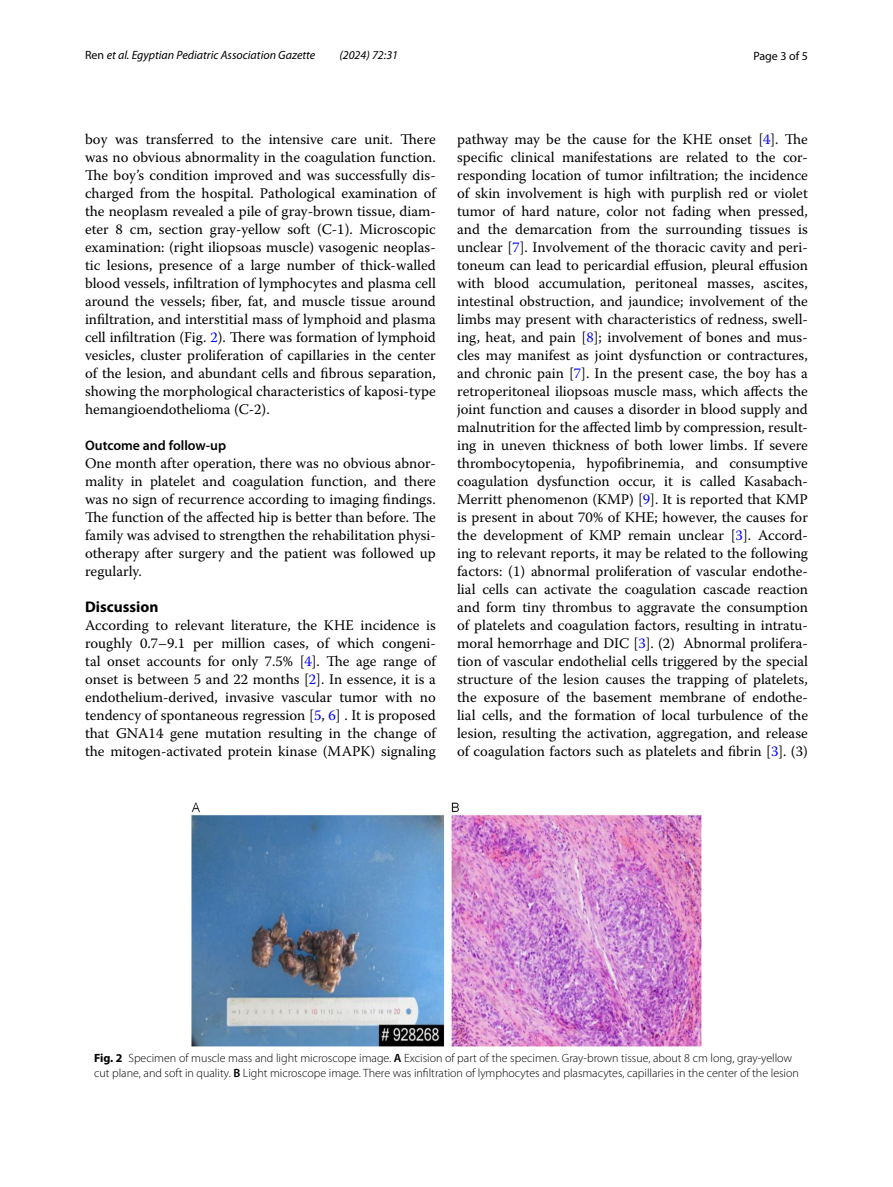
<style>
.page{position:relative;width:893px;height:1187px;background:#fff}
.page>*{position:absolute;margin:0;border:0;box-sizing:border-box;transform-origin:0 0}
.t1{font:700 15.45px "Myriad Pro";color:#000}
.t2{font:14.7px/18px "Warnock Pro";color:#000;text-align:justify}
.t3{font:600 13.8px "Myriad Pro";color:#000}
.t4{font:300 12px/15px "Myriad Pro";color:#000}
.t5{font:italic 12px "Myriad Pro";color:#000}
.t6{font:12px "Myriad Pro";color:#000}
.s1{font-style:normal}
.s2{color:#00f}
.s3{font-weight:700}
.s4{font-weight:600}
</style>
<div class="page">
<img style="left:191px;top:802px;width:511px;height:244px">
<p class="t5" style="left:85px;top:48px;width:232px"><span class="s1">Ren</span> et al. Egyptian Pediatric Association Gazette</p>
<p class="t5" style="left:339px;top:48px;width:60px">(2024) 72:31</p>
<p class="t6" style="left:753px;top:48px;width:56px">Page 3 of 5</p>
<p class="t2" style="left:85px;top:130px;width:352px">boy was transferred to the intensive care unit. There was no obvious abnormality in the coagulation function.<br>The boy’s condition improved and was successfully dis&shy;charged from the hospital. Pathological examination of the neoplasm revealed a pile of gray-brown tissue, diam&shy;eter 8 cm, section gray-yellow soft (C-1). Microscopic examination: (right iliopsoas muscle) vasogenic neoplas&shy;tic lesions, presence of a large number of thick-walled blood vessels, infiltration of lymphocytes and plasma cell around the vessels; fiber, fat, and muscle tissue around infiltration, and interstitial mass of lymphoid and plasma cell infiltration (Fig. <span class="s2">2</span>). There was formation of lymphoid vesicles, cluster proliferation of capillaries in the center of the lesion, and abundant cells and fibrous separation, showing the morphological characteristics of kaposi-type hemangioendothelioma (C-2).</p>
<p class="t3" style="left:85px;top:436px;width:143px">Outcome and follow‑up</p>
<p class="t2" style="left:85px;top:454px;width:352px">One month after operation, there was no obvious abnor&shy;mality in platelet and coagulation function, and there was no sign of recurrence according to imaging findings.<br>The function of the affected hip is better than before. The family was advised to strengthen the rehabilitation physi&shy;otherapy after surgery and the patient was followed up regularly.</p>
<p class="t1" style="left:85px;top:596px;width:75px">Discussion</p>
<p class="t2" style="left:85px;top:616px;width:352px">According to relevant literature, the KHE incidence is roughly 0.7–9.1 per million cases, of which congeni&shy;tal onset accounts for only 7.5% [<span class="s2">4</span>]. The age range of onset is between 5 and 22 months [<span class="s2">2</span>]. In essence, it is a endothelium-derived, invasive vascular tumor with no tendency of spontaneous regression [<span class="s2">5</span>, <span class="s2">6</span>] . It is proposed that GNA14 gene mutation resulting in the change of the mitogen-activated protein kinase (MAPK) signaling</p>
<p class="t2" style="left:457px;top:130px;width:352px">pathway may be the cause for the KHE onset [<span class="s2">4</span>]. The specific clinical manifestations are related to the cor&shy;responding location of tumor infiltration; the incidence of skin involvement is high with purplish red or violet tumor of hard nature, color not fading when pressed, and the demarcation from the surrounding tissues is unclear [<span class="s2">7</span>]. Involvement of the thoracic cavity and peri&shy;toneum can lead to pericardial effusion, pleural effusion with blood accumulation, peritoneal masses, ascites, intestinal obstruction, and jaundice; involvement of the limbs may present with characteristics of redness, swell&shy;ing, heat, and pain [<span class="s2">8</span>]; involvement of bones and mus&shy;cles may manifest as joint dysfunction or contractures, and chronic pain [<span class="s2">7</span>]. In the present case, the boy has a retroperitoneal iliopsoas muscle mass, which affects the joint function and causes a disorder in blood supply and malnutrition for the affected limb by compression, result&shy;ing in uneven thickness of both lower limbs. If severe thrombocytopenia, hypofibrinemia, and consumptive coagulation dysfunction occur, it is called Kasabach-Merritt phenomenon (KMP) [<span class="s2">9</span>]. It is reported that KMP is present in about 70% of KHE; however, the causes for the development of KMP remain unclear [<span class="s2">3</span>]. Accord&shy;ing to relevant reports, it may be related to the following factors: (1) abnormal proliferation of vascular endothe&shy;lial cells can activate the coagulation cascade reaction and form tiny thrombus to aggravate the consumption of platelets and coagulation factors, resulting in intratu&shy;moral hemorrhage and DIC [<span class="s2">3</span>]. (2) Abnormal prolifera&shy;tion of vascular endothelial cells triggered by the special structure of the lesion causes the trapping of platelets, the exposure of the basement membrane of endothe&shy;lial cells, and the formation of local turbulence of the lesion, resulting the activation, aggregation, and release of coagulation factors such as platelets and fibrin [<span class="s2">3</span>]. (3)</p>
<p class="t4" style="left:94px;top:1050px;width:706px"><span class="s3">Fig. 2</span> Specimen of muscle mass and light microscope image. <span class="s4">A</span> Excision of part of the specimen. Gray-brown tissue, about 8 cm long, gray-yellow cut plane, and soft in quality. <span class="s4">B</span> Light microscope image. There was infiltration of lymphocytes and plasmacytes, capillaries in the center of the lesion</p>
</div>
